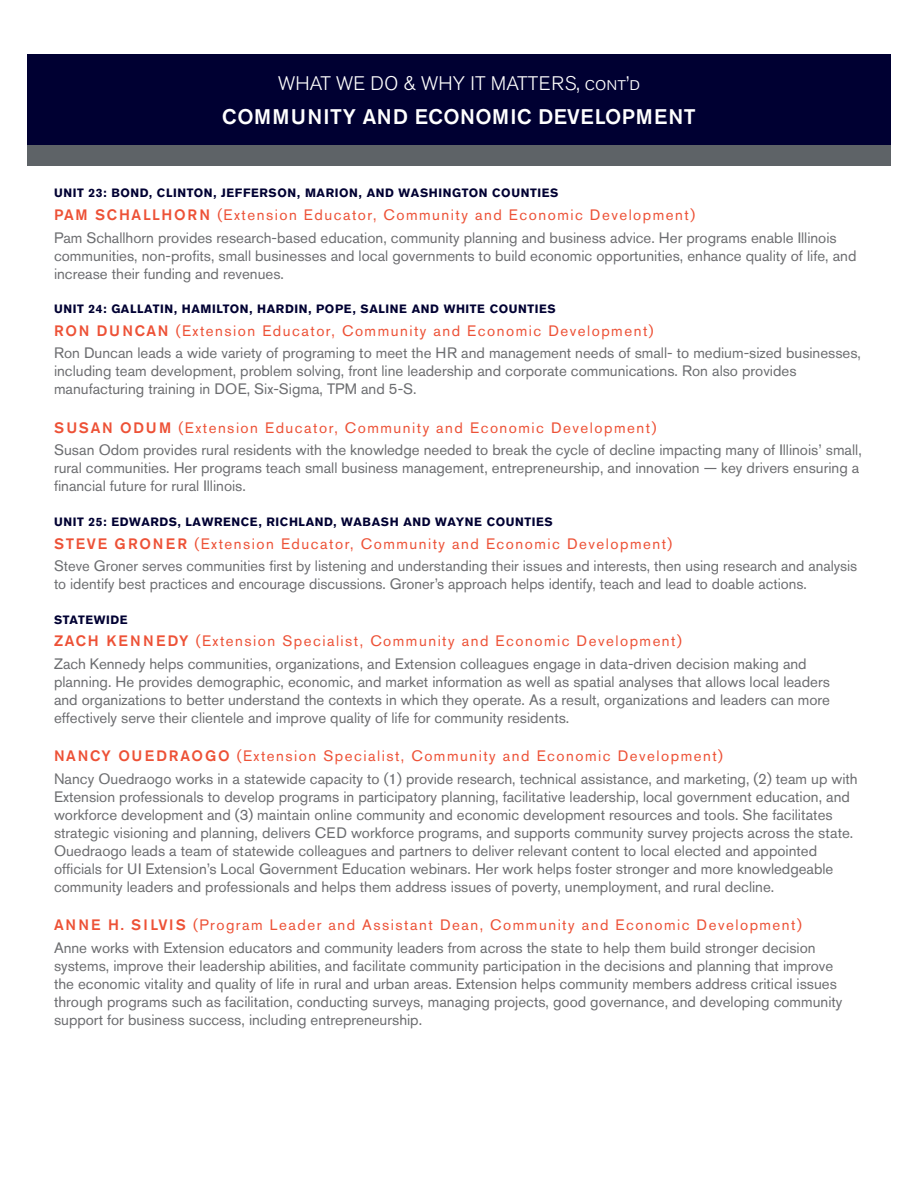
<style>
.page{position:relative;width:918px;height:1188px;background:#fff}
.page>*{position:absolute;margin:0;border:0;box-sizing:border-box;transform-origin:0 0}
.t1{font:500 21px "Akzidenz Grotesk Std";letter-spacing:.02em;color:#fff}
.t2{font:300 19.5px "Akzidenz Grotesk Std";letter-spacing:.01em;color:#fff}
.t3{font:15px/18px "Akzidenz Grotesk Std";color:#6c6d70}
.t4{font:700 12px "Akzidenz Grotesk BQ";letter-spacing:.05em;color:#000032}
.s1{font-weight:500;color:#ed5136}
.s2{color:#ed5136}
</style>
<div class="page">
<div style="left:27px;top:142px;width:864px;height:23px;background:#5e6367"></div>
<div style="left:27px;top:54px;width:864px;height:90px;background:#000032"></div>
<h2 class="t2" style="left:278px;top:73px;width:363px">WHAT WE DO &amp; WHY IT MATTERS, cont’d</h2>
<h1 class="t1" style="left:222px;top:104px;width:475px">COMMUNITY AND ECONOMIC DEVELOPMENT</h1>
<p class="t4" style="left:54px;top:186px;width:506px">UNIT 23: BOND, CLINTON, JEFFERSON, MARION, AND WASHINGTON COUNTIES</p>
<p class="t3" style="left:54px;top:203px;width:784px;line-height:22.6px"><span class="s1">PAM SCHALLHORN</span> <span class="s2">(Extension Educator, Community and Economic Development)<br></span>Pam Schallhorn provides research-based education, community planning and business advice. Her programs enable Illinois</p>
<p class="t3" style="left:54px;top:246px;width:804px">communities, non-profits, small businesses and local governments to build economic opportunities, enhance quality of life, and increase their funding and revenues.</p>
<p class="t4" style="left:54px;top:302px;width:503px">UNIT 24: GALLATIN, HAMILTON, HARDIN, POPE, SALINE AND WHITE COUNTIES</p>
<p class="t3" style="left:54px;top:319px;width:809px;line-height:22.6px"><span class="s1">RON DUNCAN</span> <span class="s2">(Extension Educator, Community and Economic Development)<br></span>Ron Duncan leads a wide variety of programing to meet the HR and management needs of small- to medium-sized businesses,</p>
<p class="t3" style="left:54px;top:362px;width:744px">including team development, problem solving, front line leadership and corporate communications. Ron also provides manufacturing training in DOE, Six-Sigma, TPM and 5-S.</p>
<p class="t3" style="left:54px;top:416px;width:809px;line-height:22.6px"><span class="s1">SUSAN ODUM</span> <span class="s2">(Extension Educator, Community and Economic Development)<br></span>Susan Odom provides rural residents with the knowledge needed to break the cycle of decline impacting many of Illinois’ small,</p>
<p class="t3" style="left:54px;top:459px;width:807px">rural communities. Her programs teach small business management, entrepreneurship, and innovation — key drivers ensuring a financial future for rural Illinois.</p>
<p class="t4" style="left:54px;top:515px;width:500px">UNIT 25: EDWARDS, LAWRENCE, RICHLAND, WABASH AND WAYNE COUNTIES</p>
<p class="t3" style="left:54px;top:532px;width:805px;line-height:22.6px"><span class="s1">STEVE GRONER</span> <span class="s2">(Extension Educator, Community and Economic Development)<br></span>Steve Groner serves communities first by listening and understanding their issues and interests, then using research and analysis</p>
<p class="t3" style="left:54px;top:575px;width:754px">to identify best practices and encourage discussions. Groner’s approach helps identify, teach and lead to doable actions.</p>
<p class="t4" style="left:54px;top:613px;width:75px">STATEWIDE</p>
<p class="t3" style="left:54px;top:630px;width:754px;line-height:22.6px"><span class="s1">ZACH KENNEDY</span> <span class="s2">(Extension Specialist, Community and Economic Development)<br></span>Zach Kennedy helps communities, organizations, and Extension colleagues engage in data-driven decision making and</p>
<p class="t3" style="left:54px;top:673px;width:778px;text-align:justify">planning. He provides demographic, economic, and market information as well as spatial analyses that allows local leaders and organizations to better understand the contexts in which they operate. As a result, organizations and leaders can more effectively serve their clientele and improve quality of life for community residents.</p>
<p class="t3" style="left:54px;top:745px;width:805px;line-height:22.6px"><span class="s1">NANCY OUEDRAOGO</span> <span class="s2">(Extension Specialist, Community and Economic Development)<br></span>Nancy Ouedraogo works in a statewide capacity to (1) provide research, technical assistance, and marketing, (2) team up with</p>
<p class="t3" style="left:54px;top:787px;width:801px">Extension professionals to develop programs in participatory planning, facilitative leadership, local government education, and workforce development and (3) maintain online community and economic development resources and tools. She facilitates strategic visioning and planning, delivers CED workforce programs, and supports community survey projects across the state.<br>Ouedraogo leads a team of statewide colleagues and partners to deliver relevant content to local elected and appointed officials for UI Extension’s Local Government Education webinars. Her work helps foster stronger and more knowledgeable community leaders and professionals and helps them address issues of poverty, unemployment, and rural decline.</p>
<p class="t3" style="left:54px;top:913px;width:763px;line-height:22.6px"><span class="s1">ANNE H. SILVIS</span> <span class="s2">(Program Leader and Assistant Dean, Community and Economic Development)<br></span>Anne works with Extension educators and community leaders from across the state to help them build stronger decision</p>
<p class="t3" style="left:54px;top:956px;width:790px">systems, improve their leadership abilities, and facilitate community participation in the decisions and planning that improve the economic vitality and quality of life in rural and urban areas. Extension helps community members address critical issues through programs such as facilitation, conducting surveys, managing projects, good governance, and developing community support for business success, including entrepreneurship.</p>
</div>
